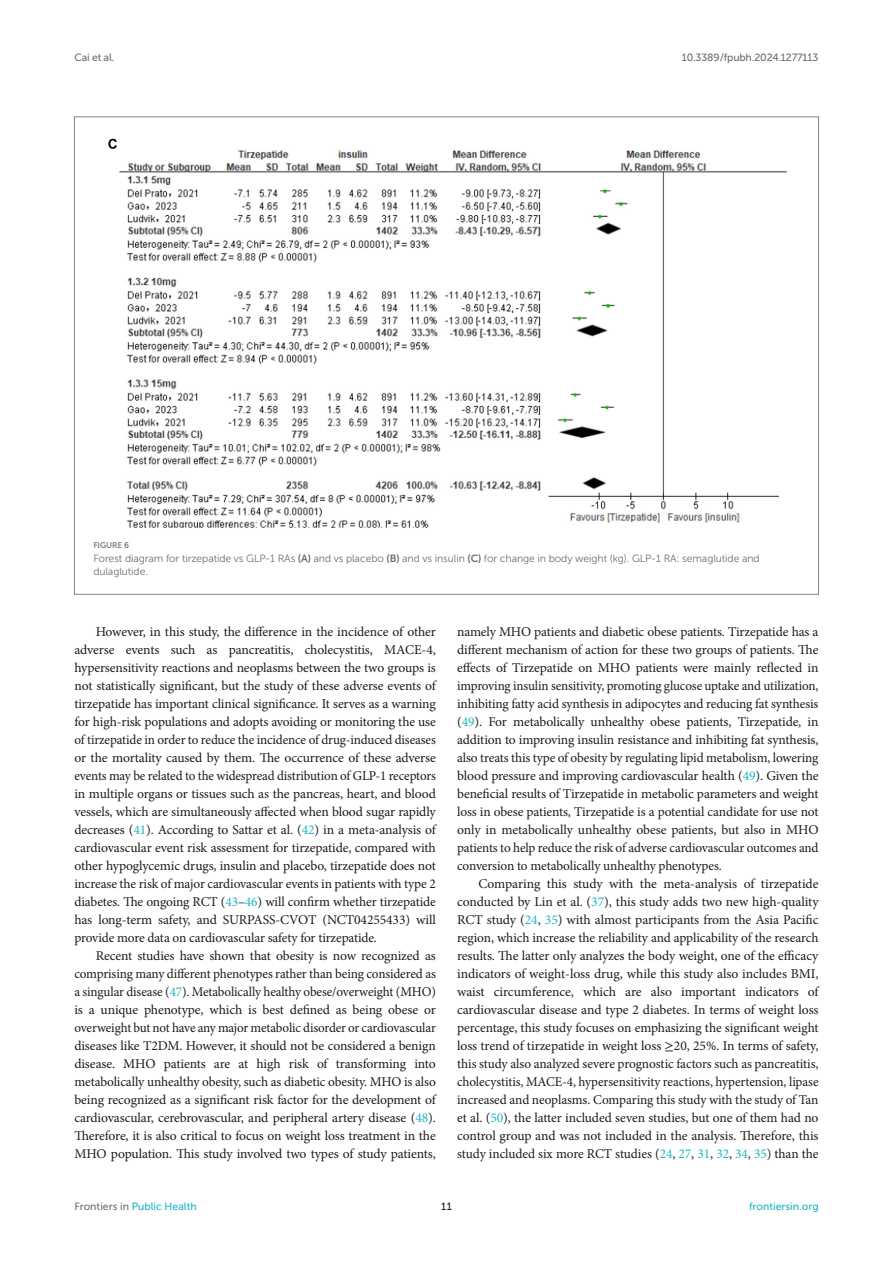
<style>
.page{position:relative;width:893px;height:1263px;background:#fff}
.page>*{position:absolute;margin:0;border:0;box-sizing:border-box;transform-origin:0 0}
.TEXT{font:13.5px/18px "Minion Pro";letter-spacing:-.01em;color:#1b1c1b;text-align:justify}
.FIG_LEG{font:10.5px/13.5px "Museo Sans 300";letter-spacing:-.01em;color:#706f70}
.t1{font:10.5px "Museo Sans 500";color:#1db5c3}
.t2{font:10.5px "Museo Sans 500";letter-spacing:-.015em;color:#706f70}
.t3{font:10.5px "Museo Sans 500";color:#1b1c1b}
.FIG_HD{font:8.25px "Museo Sans 700";letter-spacing:-.01em;color:#7e7f7f}
.s1{font-family:"Museo Sans 700"}
.s2{color:#1db5c3}
.s3{font-family:"STIX General"}
.s4{color:#706f70}
</style>
<div class="page">
<img style="left:108px;top:138px;width:679px;height:390px">
<p class="t2" style="left:74px;top:51px;width:41px">Cai et al.</p>
<p class="t2" style="left:682px;top:51px;width:138px">10.3389/fpubh.2024.1277113</p>
<p class="FIG_HD" style="left:93px;top:541px;width:37px">FIGURE 6</p>
<p class="FIG_LEG" style="left:93px;top:551px;width:668px">Forest diagram for tirzepatide vs GLP-1 RAs <span class="s1">(A)</span> and vs placebo <span class="s1">(B)</span> and vs insulin <span class="s1">(C)</span> for change in body weight (kg). GLP-1 RA: semaglutide and dulaglutide.</p>
<p class="TEXT" style="left:74px;top:623px;width:363px;text-indent:21px">However, in this study, the difference in the incidence of other adverse events such as pancreatitis, cholecystitis, MACE-4, hypersensitivity reactions and neoplasms between the two groups is not statistically significant, but the study of these adverse events of tirzepatide has important clinical significance. It serves as a warning for high-risk populations and adopts avoiding or monitoring the use of tirzepatide in order to reduce the incidence of drug-induced diseases or the mortality caused by them. The occurrence of these adverse events may be related to the widespread distribution of GLP-1 receptors in multiple organs or tissues such as the pancreas, heart, and blood vessels, which are simultaneously affected when blood sugar rapidly decreases (<span class="s2">41</span>). According to Sattar et al. (<span class="s2">42</span>) in a meta-analysis of cardiovascular event risk assessment for tirzepatide, compared with other hypoglycemic drugs, insulin and placebo, tirzepatide does not increase the risk of major cardiovascular events in patients with type 2 diabetes. The ongoing RCT (<span class="s2">43</span>–<span class="s2">46</span>) will confirm whether tirzepatide has long-term safety, and SURPASS-CVOT (NCT04255433) will provide more data on cardiovascular safety for tirzepatide.</p>
<p class="TEXT" style="left:74px;top:947px;width:363px;text-indent:21px">Recent studies have shown that obesity is now recognized as comprising many different phenotypes rather than being considered as a singular disease (<span class="s2">47</span>). Metabolically healthy obese/overweight (MHO) is a unique phenotype, which is best defined as being obese or overweight but not have any major metabolic disorder or cardiovascular diseases like T2DM. However, it should not be considered a benign disease. MHO patients are at high risk of transforming into metabolically unhealthy obesity, such as diabetic obesity. MHO is also being recognized as a significant risk factor for the development of cardiovascular, cerebrovascular, and peripheral artery disease (<span class="s2">48</span>).<br>Therefore, it is also critical to focus on weight loss treatment in the MHO population. This study involved two types of study patients,</p>
<p class="TEXT" style="left:457px;top:623px;width:363px">namely MHO patients and diabetic obese patients. Tirzepatide has a different mechanism of action for these two groups of patients. The effects of Tirzepatide on MHO patients were mainly reflected in improving insulin sensitivity, promoting glucose uptake and utilization, inhibiting fatty acid synthesis in adipocytes and reducing fat synthesis (<span class="s2">49</span>). For metabolically unhealthy obese patients, Tirzepatide, in addition to improving insulin resistance and inhibiting fat synthesis, also treats this type of obesity by regulating lipid metabolism, lowering blood pressure and improving cardiovascular health (<span class="s2">49</span>). Given the beneficial results of Tirzepatide in metabolic parameters and weight loss in obese patients, Tirzepatide is a potential candidate for use not only in metabolically unhealthy obese patients, but also in MHO patients to help reduce the risk of adverse cardiovascular outcomes and conversion to metabolically unhealthy phenotypes.</p>
<p class="TEXT" style="left:457px;top:875px;width:363px;text-indent:21px">Comparing this study with the meta-analysis of tirzepatide conducted by Lin et al. (<span class="s2">37</span>), this study adds two new high-quality RCT study (<span class="s2">24</span>, <span class="s2">35</span>) with almost participants from the Asia Pacific region, which increase the reliability and applicability of the research results. The latter only analyzes the body weight, one of the efficacy indicators of weight-loss drug, while this study also includes BMI, waist circumference, which are also important indicators of cardiovascular disease and type 2 diabetes. In terms of weight loss percentage, this study focuses on emphasizing the significant weight loss trend of tirzepatide in weight loss <span class="s3">≥</span>20, 25%. In terms of safety, this study also analyzed severe prognostic factors such as pancreatitis, cholecystitis, MACE-4, hypersensitivity reactions, hypertension, lipase increased and neoplasms. Comparing this study with the study of Tan et al. (<span class="s2">50</span>), the latter included seven studies, but one of them had no control group and was not included in the analysis. Therefore, this study included six more RCT studies (<span class="s2">24</span>, <span class="s2">27</span>, <span class="s2">31</span>, <span class="s2">32</span>, <span class="s2">34</span>, <span class="s2">35</span>) than the</p>
<p class="t1" style="left:74px;top:1200px;width:124px"><span class="s4">Frontiers in</span> Public Health</p>
<p class="t3" style="left:441px;top:1200px;width:12px">11</p>
<p class="t1" style="left:749px;top:1200px;width:71px">frontiersin.org</p>
</div>
